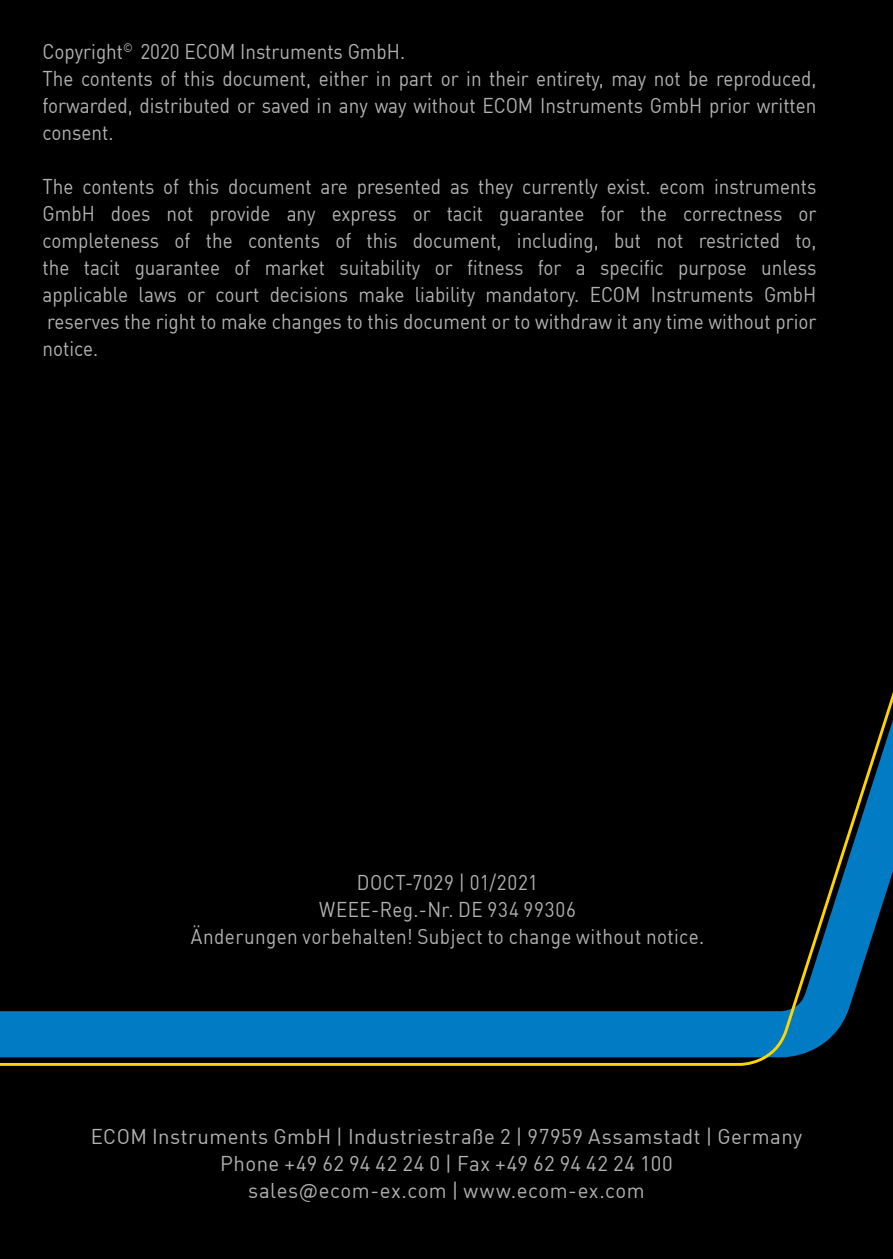
<style>
.page{position:relative;width:893px;height:1259px;background:#000}
.page>*{position:absolute;margin:0;border:0;box-sizing:border-box;transform-origin:0 0}
.t1{font:21px/27px "DIN Offc";color:#b3b2b2;scale:.9 1}
.t2{font:21px/27px "Ecom DIN Offc";letter-spacing:.025em;color:#b3b2b2;text-align:center}
.t3{font:21px/27px "DIN Offc";letter-spacing:.025em;color:#b3b2b2;text-align:center;scale:.9 1}
</style>
<div class="page">
<svg style="left:0;top:692px;width:893px;height:374px"></svg>
<p class="t1" style="left:43px;top:37px;width:861px">Copyright<sup>©</sup> 2020 ECOM Instruments GmbH.<br>The contents of this document, either in part or in their entirety, may not be reproduced, forwarded, distributed or saved in any way without ECOM Instruments GmbH prior written consent.</p>
<p class="t1" style="left:43px;top:172px;width:861px;text-align:justify">The contents of this document are presented as they currently exist. ecom instruments GmbH does not provide any express or tacit guarantee for the correctness or completeness of the contents of this document, including, but not restricted to, the tacit guarantee of market suitability or fitness for a specific purpose unless applicable laws or court decisions make liability mandatory. ECOM Instruments GmbH reserves the right to make changes to this document or to withdraw it any time without prior notice.</p>
<p class="t3" style="left:191px;top:869px;width:572px">DOCT-7029 | 01/2021<br>WEEE-Reg.-Nr. DE 934 99306<br>Änderungen vorbehalten! Subject to change without notice.</p>
<p class="t2" style="left:91px;top:1122px;width:713px">ECOM Instruments GmbH | Industriestraße 2 | 97959 Assamstadt | Germany<br>Phone +49 62 94 42 24 0 | Fax +49 62 94 42 24 100<br>sales@ecom-ex.com | www.ecom-ex.com</p>
</div>
